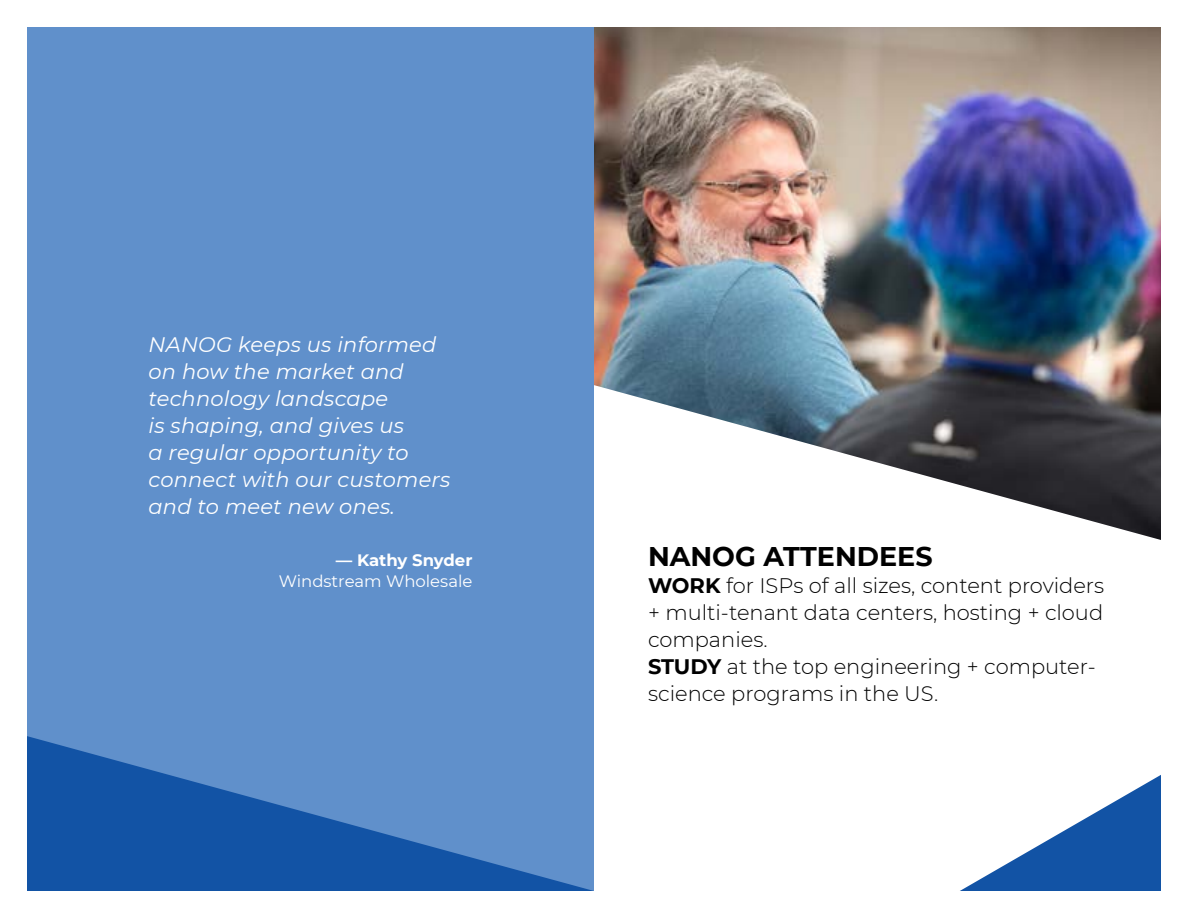
<style>
.page{position:relative;width:1188px;height:918px;background:#fff}
.page>*{position:absolute;margin:0;border:0;box-sizing:border-box;transform-origin:0 0}
.t1{font:700 27px "Montserrat";color:#000}
.t2{font:300 21px/27px "Montserrat";color:#000}
.t3{font:italic 21px/27px "Montserrat";letter-spacing:.01em;color:#fff}
.t4{font:16.5px "Montserrat";color:#fff}
.t5{font:700 16.5px "Montserrat";color:#fff}
.s1{font-weight:700}
</style>
<div class="page">
<img style="left:594px;top:27px;width:567px;height:358px">
<div style="left:27px;top:27px;width:567px;height:864px;background:#6090cb"></div>
<svg style="left:27px;top:736px;width:567px;height:155px;fill:#1253a5"></svg>
<svg style="left:960px;top:775px;width:201px;height:116px"></svg>
<svg style="left:594px;top:385px;width:567px;height:155px"></svg>
<p class="t3" style="left:148px;top:330px;width:303px">NANOG keeps us informed on how the market and technology landscape<br>is shaping, and gives us<br>a regular opportunity to connect with our customers and to meet new ones.</p>
<p class="t5" style="left:336px;top:548px;width:138px">— Kathy Snyder</p>
<p class="t4" style="left:279px;top:569px;width:195px">Windstream Wholesale</p>
<p class="t1" style="left:648px;top:537px;width:286px">NANOG ATTENDEES</p>
<p class="t2" style="left:648px;top:572px;width:458px"><span class="s1">WORK</span> for ISPs of all sizes, content providers + multi-tenant data centers, hosting + cloud companies.<br><span class="s1">STUDY</span> at the top engineering + computer&shy;science programs in the US.</p>
</div>
